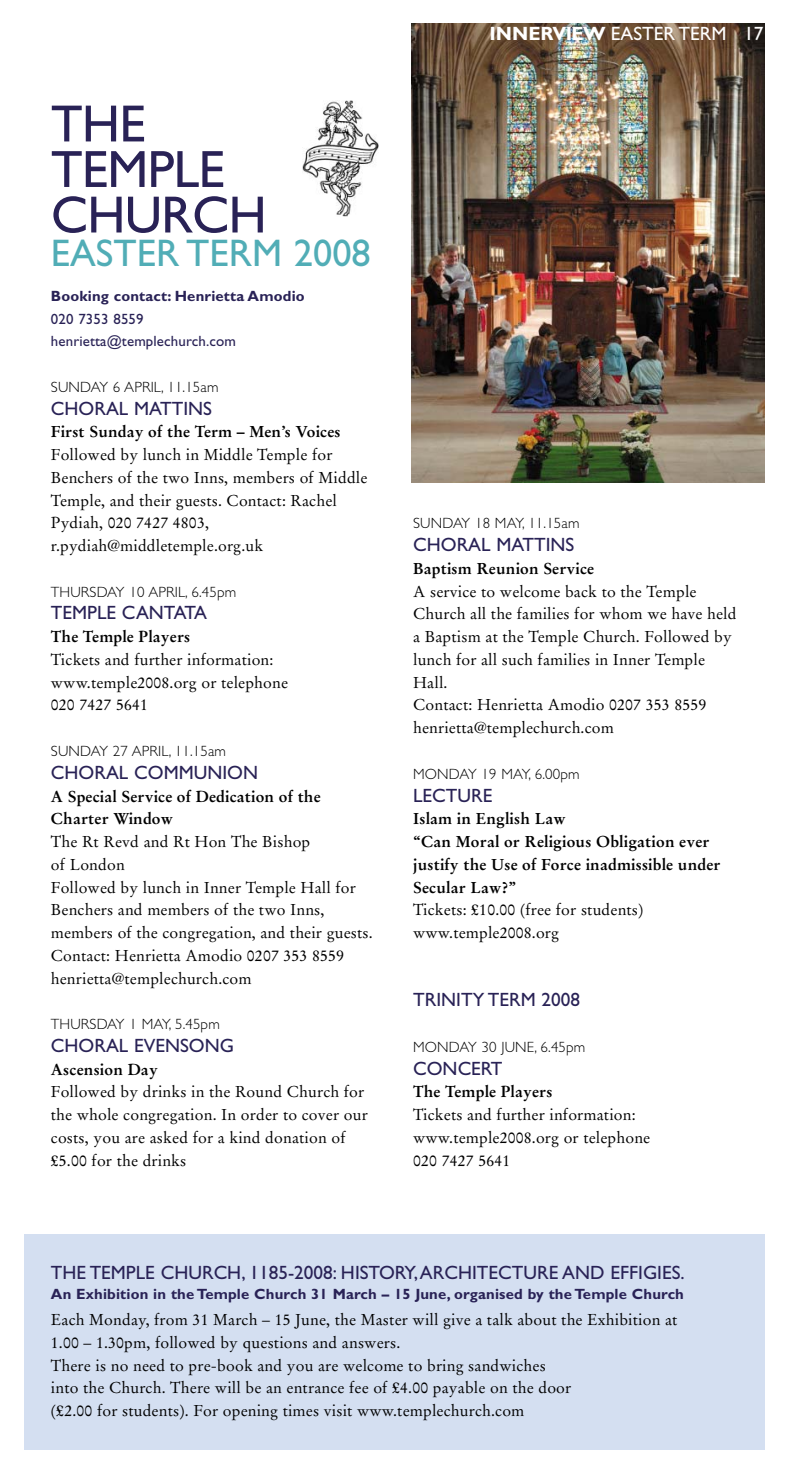
<style>
.page{position:relative;width:794px;height:1474px;background:#fff}
.page>*{position:absolute;margin:0;border:0;box-sizing:border-box;transform-origin:0 0}
.t1{font:52.5px/45.5px "Gill Sans CE";letter-spacing:-.015em;color:#292256}
.t2{font:38.5px "Gill Sans CE";color:#51adb6}
.t3{font:19.25px "Gill Sans CE";color:#292256}
.t4{font:19.25px "Gill Sans CE";color:#fff}
.t5{font:15.75px/22.8px "Stempel Garamond";letter-spacing:.01em;color:#000}
.t6{font:700 15.75px/22.8px "Stempel Garamond";letter-spacing:.01em;color:#000}
.t7{font:300 14.88px "Gill Sans CE";letter-spacing:.01em;color:#000}
.t8{font:700 14.88px "Gill Sans CE";letter-spacing:.01em;color:#292256}
.t9{font:14.88px/22.8px "Gill Sans CE";letter-spacing:.01em;color:#292256}
.s1{font-weight:700}
</style>
<div class="page">
<div style="left:24px;top:1233px;width:740px;height:216px;background:#d4dff1"></div>
<img style="left:302px;top:100px;width:77px;height:116px">
<img style="left:411px;top:24px;width:353px;height:459px">
<h1 class="t1" style="left:51px;top:106px;width:217px">THE<br>TEMPLE<br>CHURCH</h1>
<h2 class="t2" style="left:51px;top:238px;width:321px">EASTER TERM 2008</h2>
<p class="t8" style="left:51px;top:290px;width:255px">Booking contact: Henrietta Amodio</p>
<p class="t9" style="left:51px;top:308px;width:186px">020 7353 8559 henrietta@templechurch.com</p>
<p class="t7" style="left:51px;top:381px;width:169px">SUNDAY 6 APRIL, 11.15am</p>
<p class="t3" style="left:51px;top:400px;width:163px">CHORAL MATTINS</p>
<p class="t6" style="left:51px;top:422px;width:291px">First Sunday of the Term – Men’s Voices</p>
<p class="t5" style="left:51px;top:445px;width:318px">Followed by lunch in Middle Temple for Benchers of the two Inns, members of Middle Temple, and their guests. Contact: Rachel Pydiah, 020 7427 4803, r.pydiah@middletemple.org.uk</p>
<p class="t7" style="left:51px;top:586px;width:187px">THURSDAY 10 APRIL, 6.45pm</p>
<p class="t3" style="left:51px;top:605px;width:158px">TEMPLE CANTATA</p>
<p class="t6" style="left:51px;top:627px;width:141px">The Temple Players</p>
<p class="t5" style="left:51px;top:649px;width:239px">Tickets and further information: www.temple2008.org or telephone<br>020 7427 5641</p>
<p class="t7" style="left:51px;top:745px;width:177px">SUNDAY 27 APRIL, 11.15am</p>
<p class="t3" style="left:51px;top:764px;width:209px">CHORAL COMMUNION</p>
<p class="t6" style="left:51px;top:786px;width:271px">A Special Service of Dedication of the<br>Charter Window</p>
<p class="t5" style="left:51px;top:831px;width:323px">The Rt Revd and Rt Hon The Bishop<br>of London<br>Followed by lunch in Inner Temple Hall for Benchers and members of the two Inns, members of the congregation, and their guests.<br>Contact: Henrietta Amodio 0207 353 8559 henrietta@templechurch.com</p>
<p class="t7" style="left:51px;top:1018px;width:170px">THURSDAY 1 MAY, 5.45pm</p>
<p class="t3" style="left:51px;top:1037px;width:185px">CHORAL EVENSONG</p>
<p class="t6" style="left:51px;top:1059px;width:108px">Ascension Day</p>
<p class="t5" style="left:51px;top:1082px;width:318px">Followed by drinks in the Round Church for the whole congregation. In order to cover our costs, you are asked for a kind donation of £5.00 for the drinks</p>
<p class="t4" style="left:489px;top:27px;width:275px"><span class="s1">INNERVIEW</span> EASTER TERM 17</p>
<p class="t7" style="left:413px;top:518px;width:168px">SUNDAY 18 MAY, 11.15am</p>
<p class="t3" style="left:413px;top:537px;width:163px">CHORAL MATTINS</p>
<p class="t6" style="left:413px;top:558px;width:182px">Baptism Reunion Service</p>
<p class="t5" style="left:413px;top:581px;width:325px">A service to welcome back to the Temple Church all the families for whom we have held a Baptism at the Temple Church. Followed by lunch for all such families in Inner Temple Hall.<br>Contact: Henrietta Amodio 0207 353 8559 henrietta@templechurch.com</p>
<p class="t7" style="left:413px;top:768px;width:168px">MONDAY 19 MAY, 6.00pm</p>
<p class="t3" style="left:413px;top:787px;width:81px">LECTURE</p>
<p class="t6" style="left:413px;top:809px;width:309px">Islam in English Law<br>“Can Moral or Religious Obligation ever justify the Use of Force inadmissible under<br>Secular Law?”</p>
<p class="t5" style="left:413px;top:900px;width:232px">Tickets: £10.00 (free for students) www.temple2008.org</p>
<p class="t3" style="left:413px;top:992px;width:168px">TRINITY TERM 2008</p>
<p class="t7" style="left:413px;top:1041px;width:174px">MONDAY 30 JUNE, 6.45pm</p>
<p class="t3" style="left:413px;top:1060px;width:91px">CONCERT</p>
<p class="t6" style="left:413px;top:1082px;width:141px">The Temple Players</p>
<p class="t5" style="left:413px;top:1104px;width:239px">Tickets and further information: www.temple2008.org or telephone<br>020 7427 5641</p>
<p class="t3" style="left:51px;top:1265px;width:635px">THE TEMPLE CHURCH, 1185-2008: HISTORY,ARCHITECTURE AND EFFIGIES.</p>
<p class="t8" style="left:51px;top:1287px;width:634px">An Exhibition in the Temple Church 31 March – 15 June, organised by the Temple Church</p>
<p class="t5" style="left:51px;top:1309px;width:628px">Each Monday, from 31 March – 15 June, the Master will give a talk about the Exhibition at 1.00 – 1.30pm, followed by questions and answers.<br>There is no need to pre-book and you are welcome to bring sandwiches<br>into the Church. There will be an entrance fee of £4.00 payable on the door<br>(£2.00 for students). For opening times visit www.templechurch.com</p>
</div>
